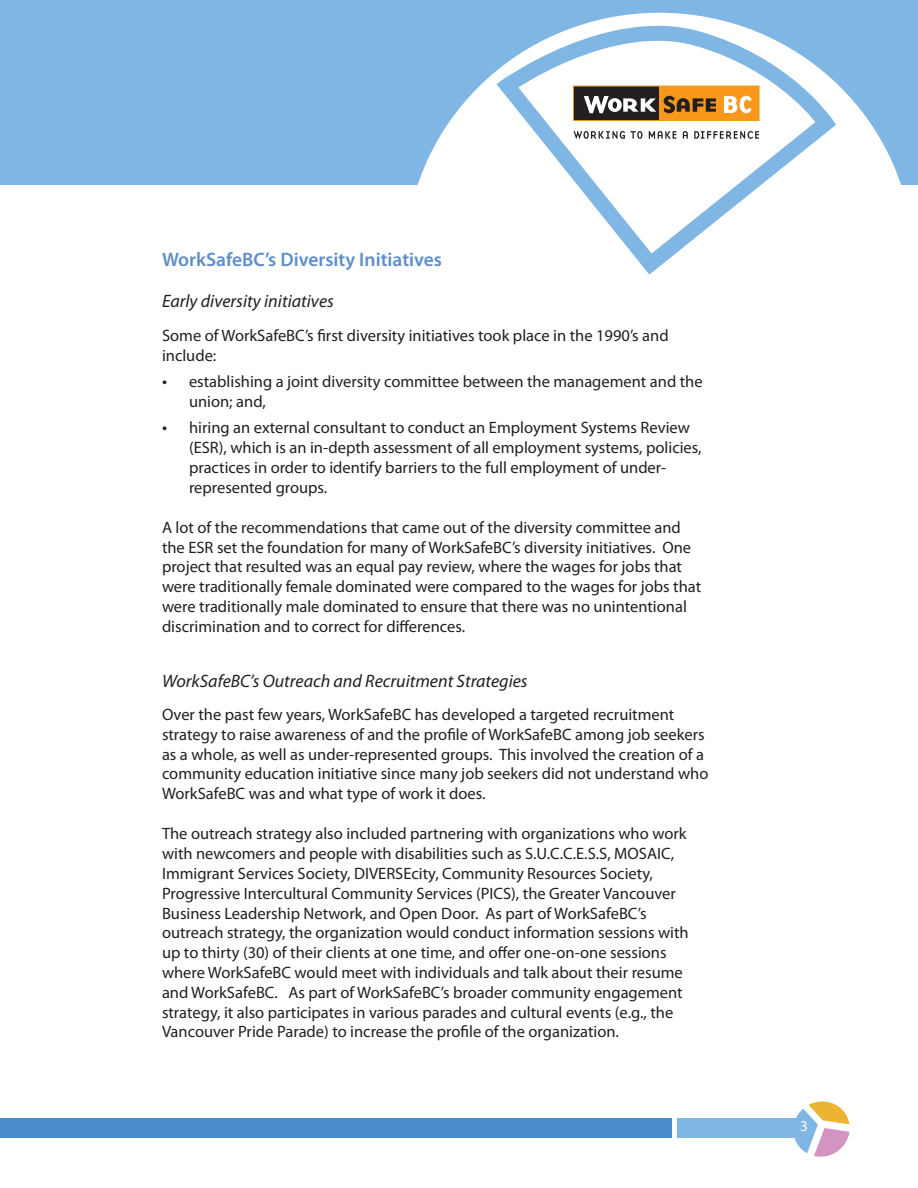
<style>
.page{position:relative;width:918px;height:1188px;background:#fff}
.page>*{position:absolute;margin:0;border:0;box-sizing:border-box;transform-origin:0 0}
.t1{font:600 19.5px "Myriad Pro";color:#5e8eca}
.t2{font:italic 18px "Myriad Pro";color:#231f20}
.t3{font:16.5px/19.8px "Myriad Pro";color:#231f20}
.t4{font:15px "Myriad Pro";color:#fff}
.s1{font-size:18px}
</style>
<div class="page">
<div style="left:0;top:1118px;width:672px;height:19px;background:#4b8cca"></div>
<div style="left:0;top:0;width:918px;height:185px;background:#80b6e3"></div>
<svg style="left:417px;top:74px;width:484px;height:111px;fill:#fff"></svg>
<svg style="left:492px;top:12px;width:349px;height:263px"></svg>
<svg style="left:745px;top:1101px;width:105px;height:56px"></svg>
<div style="left:678px;top:1118px;width:126px;height:19px;background:#80b6e3"></div>
<div style="left:574px;top:86px;width:85px;height:35px;background:#231f20"></div>
<div style="left:659px;top:86px;width:100px;height:35px;background:#f7981d"></div>
<svg style="left:584px;top:96px;width:72px;height:17px"></svg>
<svg style="left:664px;top:96px;width:52px;height:17px"></svg>
<svg style="left:724px;top:96px;width:28px;height:17px"></svg>
<svg style="left:574px;top:131px;width:68px;height:8px"></svg>
<svg style="left:649px;top:131px;width:27px;height:8px"></svg>
<svg style="left:683px;top:131px;width:5px;height:8px"></svg>
<svg style="left:694px;top:131px;width:65px;height:8px"></svg>
<div style="left:573px;top:86px;width:186px;height:35px;border:1px solid #f7981d"></div>
<p class="t1" style="left:162px;top:247px;width:282px">WorkSafeBC’s Diversity Initiatives</p>
<p class="t2" style="left:162px;top:290px;width:173px">Early diversity initiatives</p>
<p class="t3" style="left:162px;top:325px;width:508px">Some of WorkSafeBC’s first diversity initiatives took place in the 1990’s and include:</p>
<p class="t3" style="left:189px;top:371px;width:515px;text-indent:-27px"><span class="s1">•</span> establishing a joint diversity committee between the management and the union; and,</p>
<p class="t3" style="left:189px;top:418px;width:514px;text-indent:-27px"><span class="s1">•</span> hiring an external consultant to conduct an Employment Systems Review (ESR), which is an in-depth assessment of all employment systems, policies, practices in order to identify barriers to the full employment of under&shy;represented groups.</p>
<p class="t3" style="left:162px;top:517px;width:541px">A lot of the recommendations that came out of the diversity committee and the ESR set the foundation for many of WorkSafeBC’s diversity initiatives. One project that resulted was an equal pay review, where the wages for jobs that were traditionally female dominated were compared to the wages for jobs that were traditionally male dominated to ensure that there was no unintentional discrimination and to correct for differences.</p>
<p class="t2" style="left:162px;top:670px;width:367px">WorkSafeBC’s Outreach and Recruitment Strategies</p>
<p class="t3" style="left:162px;top:704px;width:548px">Over the past few years, WorkSafeBC has developed a targeted recruitment strategy to raise awareness of and the profile of WorkSafeBC among job seekers as a whole, as well as under-represented groups. This involved the creation of a community education initiative since many job seekers did not understand who WorkSafeBC was and what type of work it does.</p>
<p class="t3" style="left:162px;top:824px;width:528px">The outreach strategy also included partnering with organizations who work with newcomers and people with disabilities such as S.U.C.C.E.S.S, MOSAIC, Immigrant Services Society, DIVERSEcity, Community Resources Society, Progressive Intercultural Community Services (PICS), the Greater Vancouver Business Leadership Network, and Open Door. As part of WorkSafeBC’s outreach strategy, the organization would conduct information sessions with up to thirty (30) of their clients at one time, and offer one-on-one sessions where WorkSafeBC would meet with individuals and talk about their resume and WorkSafeBC. As part of WorkSafeBC’s broader community engagement strategy, it also participates in various parades and cultural events (e.g., the Vancouver Pride Parade) to increase the profile of the organization.</p>
<p class="t4" style="left:800px;top:1117px;width:9px">3</p>
</div>
